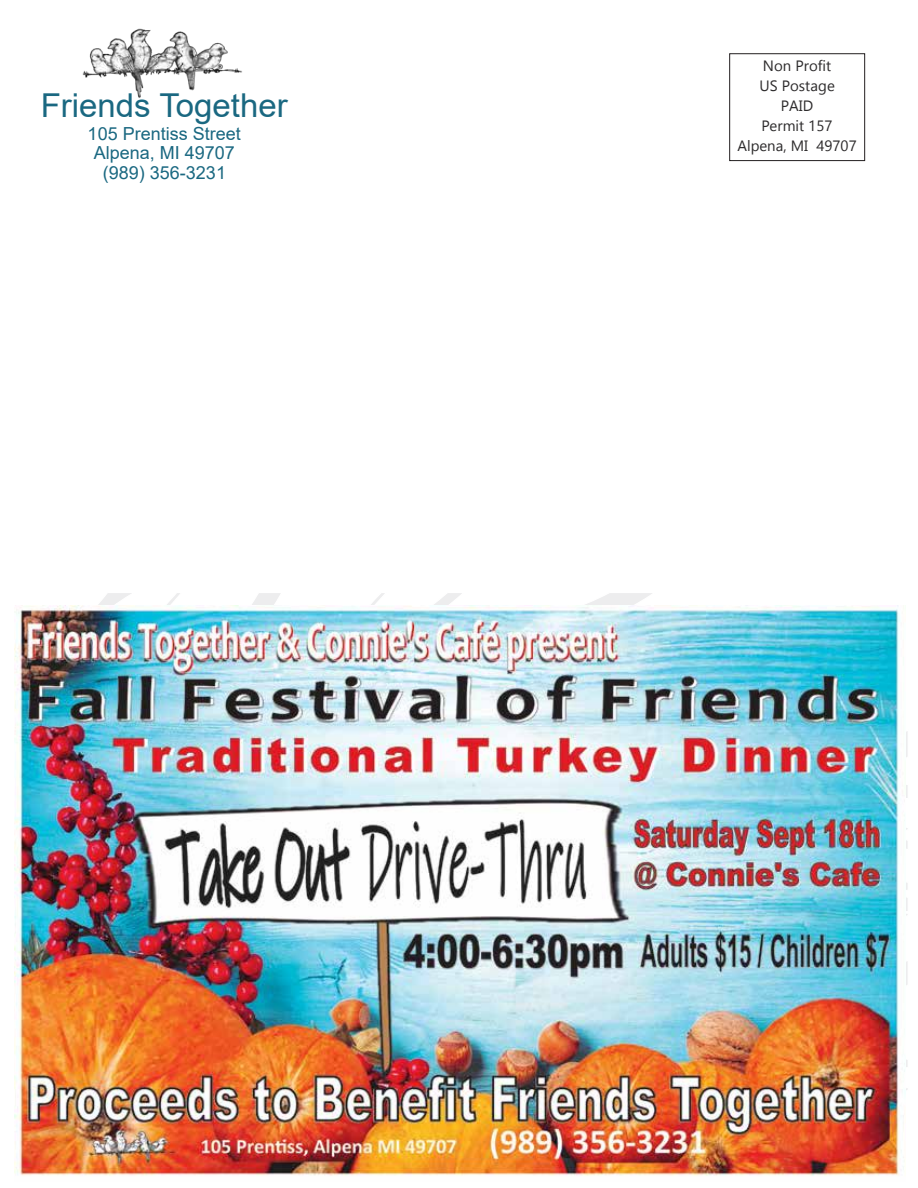
<style>
.page{position:relative;width:918px;height:1188px;background:#fff}
.page>*{position:absolute;margin:0;border:0;box-sizing:border-box;transform-origin:0 0}
.t1{font:33px "Arial";color:#1a6881}
.t2{font:18px/19.5px "Arial";color:#1a6881;text-align:center}
.t3{font:15px/20px "Gadugi";color:#2d2b2c;text-align:center}
</style>
<div class="page">
<img style="left:82px;top:28px;width:160px;height:70px">
<div style="left:729px;top:53px;width:136px;height:108px;border:1px solid #231f20"></div>
<img style="left:15px;top:606px;width:890px;height:570px">
<h1 class="t1" style="left:41px;top:83px;width:248px">Friends Together</h1>
<p class="t2" style="left:88px;top:124px;width:155px">105 Prentiss Street<br>Alpena, MI 49707 (989) 356-3231</p>
<p class="t3" style="left:737px;top:56px;width:121px">Non Profit<br>US Postage<br>PAID<br>Permit 157<br>Alpena, MI 49707</p>
</div>
